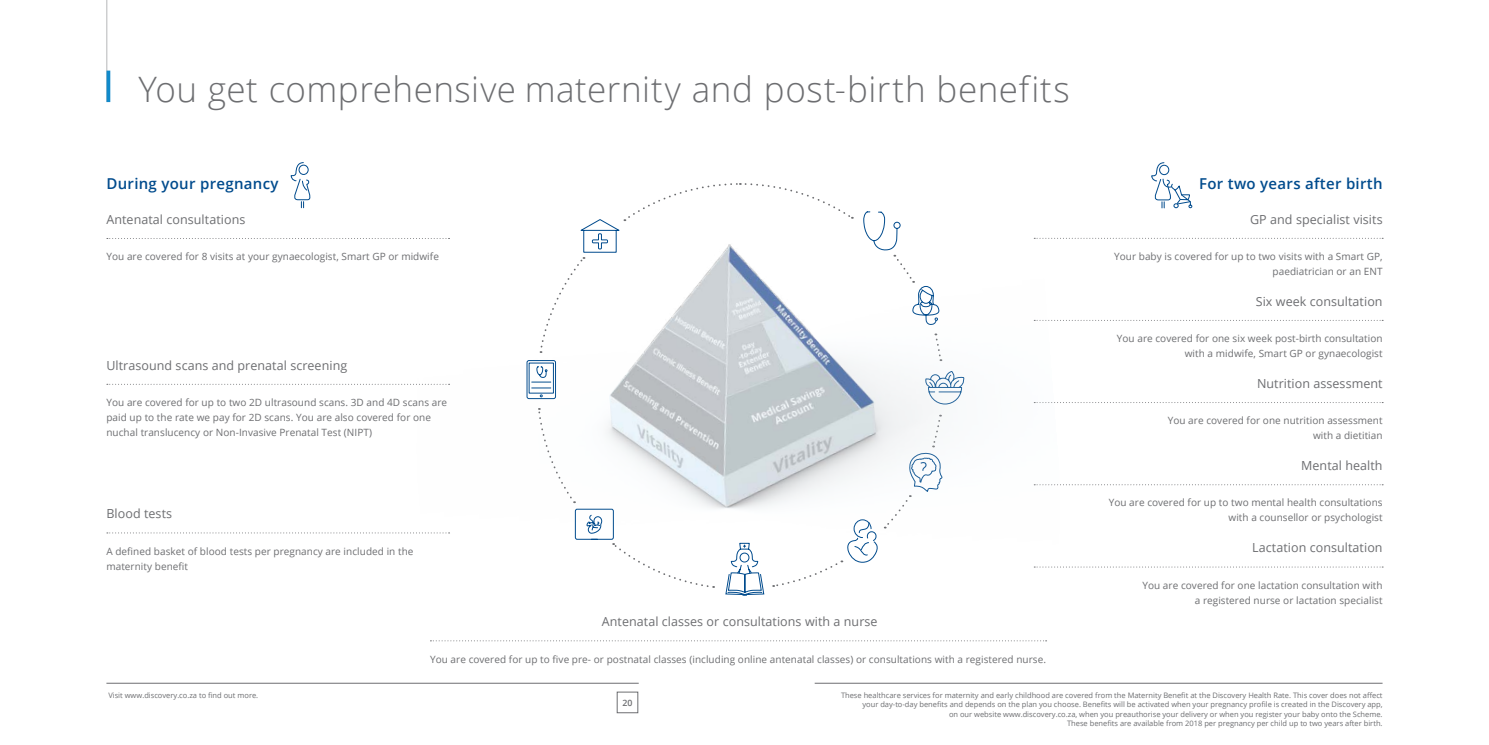
<style>
.page{position:relative;width:1489px;height:745px;background:#fff}
.page>*{position:absolute;margin:0;border:0;box-sizing:border-box;transform-origin:0 0}
.t1{font:300 35px "Open Sans";letter-spacing:.015em;color:#6d6e71}
.No-line_1Col{font:600 15px "Open Sans";letter-spacing:.02em;color:#004b8d}
.Dotted_1Col_White{font:12.5px "Open Sans";letter-spacing:.005em;color:#6d6e71}
.No-line_1Col-2{font:10px/15px "Open Sans";letter-spacing:.005em;color:#6d6e71;text-align:right}
.t2{font:600 8.75px "Open Sans";color:#6d6e71}
.Grey_line_Col1{font:7.5px/9.4px "Open Sans";color:#6d6e71;text-align:right}
</style>
<div class="page">
<hr style="left:106px;top:682px;width:532px;height:1px;background:#6d6e71">
<hr style="left:814px;top:682px;width:568px;height:1px;background:#6d6e71">
<hr style="left:106px;top:0;width:1px;height:102px;background:#6d6e71">
<svg style="left:106px;top:71px;width:4px;height:31px"></svg>
<svg style="left:107px;top:383px;width:310px;height:1px"></svg>
<svg style="left:107px;top:532px;width:310px;height:1px"></svg>
<svg style="left:107px;top:238px;width:310px;height:1px"></svg>
<svg style="left:290px;top:162px;width:21px;height:47px"></svg>
<svg style="left:430px;top:640px;width:616px;height:1px"></svg>
<svg style="left:1060px;top:238px;width:322px;height:1px"></svg>
<svg style="left:1060px;top:320px;width:322px;height:1px"></svg>
<svg style="left:1060px;top:402px;width:322px;height:1px"></svg>
<svg style="left:1060px;top:484px;width:322px;height:1px"></svg>
<svg style="left:1060px;top:566px;width:321px;height:1px"></svg>
<svg style="left:1151px;top:162px;width:41px;height:47px"></svg>
<img style="left:419px;top:186px;width:639px;height:410px">
<div style="left:617px;top:691px;width:21px;height:21px;border:1px solid #6d6e71"></div>
<p class="t1" style="left:138px;top:65px;width:933px">You get comprehensive maternity and post-birth benefits</p>
<p class="No-line_1Col" style="left:106px;top:173px;width:174px">During your pregnancy</p>
<p class="Dotted_1Col_White" style="left:106px;top:210px;width:140px">Antenatal consultations</p>
<p class="No-line_1Col-2" style="left:106px;top:248px;width:334px">You are covered for 8 visits at your gynaecologist, Smart GP or midwife</p>
<p class="Dotted_1Col_White" style="left:106px;top:356px;width:242px">Ultrasound scans and prenatal screening</p>
<p class="No-line_1Col-2" style="left:106px;top:394px;width:342px;text-align:left">You are covered for up to two 2D ultrasound scans. 3D and 4D scans are paid up to the rate we pay for 2D scans. You are also covered for one nuchal translucency or Non-Invasive Prenatal Test (NIPT)</p>
<p class="Dotted_1Col_White" style="left:106px;top:505px;width:67px">Blood tests</p>
<p class="No-line_1Col-2" style="left:106px;top:543px;width:308px;text-align:left">A defined basket of blood tests per pregnancy are included in the maternity benefit</p>
<p class="Dotted_1Col_White" style="left:602px;top:612px;width:277px">Antenatal classes or consultations with a nurse</p>
<p class="No-line_1Col-2" style="left:430px;top:650px;width:617px">You are covered for up to five pre- or postnatal classes (including online antenatal classes) or consultations with a registered nurse.</p>
<p class="No-line_1Col" style="left:1198px;top:173px;width:185px">For two years after birth</p>
<p class="Dotted_1Col_White" style="left:1249px;top:210px;width:134px">GP and specialist visits</p>
<p class="No-line_1Col-2" style="left:1114px;top:248px;width:270px">Your baby is covered for up to two visits with a Smart GP, paediatrician or an ENT</p>
<p class="Dotted_1Col_White" style="left:1255px;top:292px;width:128px">Six week consultation</p>
<p class="No-line_1Col-2" style="left:1116px;top:330px;width:267px">You are covered for one six week post-birth consultation with a midwife, Smart GP or gynaecologist</p>
<p class="Dotted_1Col_White" style="left:1256px;top:374px;width:127px">Nutrition assessment</p>
<p class="No-line_1Col-2" style="left:1167px;top:412px;width:216px">You are covered for one nutrition assessment with a dietitian</p>
<p class="Dotted_1Col_White" style="left:1301px;top:456px;width:83px">Mental health</p>
<p class="No-line_1Col-2" style="left:1108px;top:494px;width:275px">You are covered for up to two mental health consultations with a counsellor or psychologist</p>
<p class="Dotted_1Col_White" style="left:1252px;top:539px;width:132px">Lactation consultation</p>
<p class="No-line_1Col-2" style="left:1142px;top:577px;width:242px">You are covered for one lactation consultation with a registered nurse or lactation specialist</p>
<p class="Grey_line_Col1" style="left:108px;top:689px;width:151px">Visit www.discovery.co.za to find out more.</p>
<p class="Grey_line_Col1" style="left:841px;top:689px;width:543px">These healthcare services for maternity and early childhood are covered from the Maternity Benefit at the Discovery Health Rate. This cover does not affect your day-to-day benefits and depends on the plan you choose. Benefits will be activated when your pregnancy profile is created in the Discovery app,<br>on our website www.discovery.co.za, when you preauthorise your delivery or when you register your baby onto the Scheme.<br>These benefits are available from 2018 per pregnancy per child up to two years after birth.</p>
<p class="t2" style="left:622px;top:695px;width:11px">20</p>
</div>
